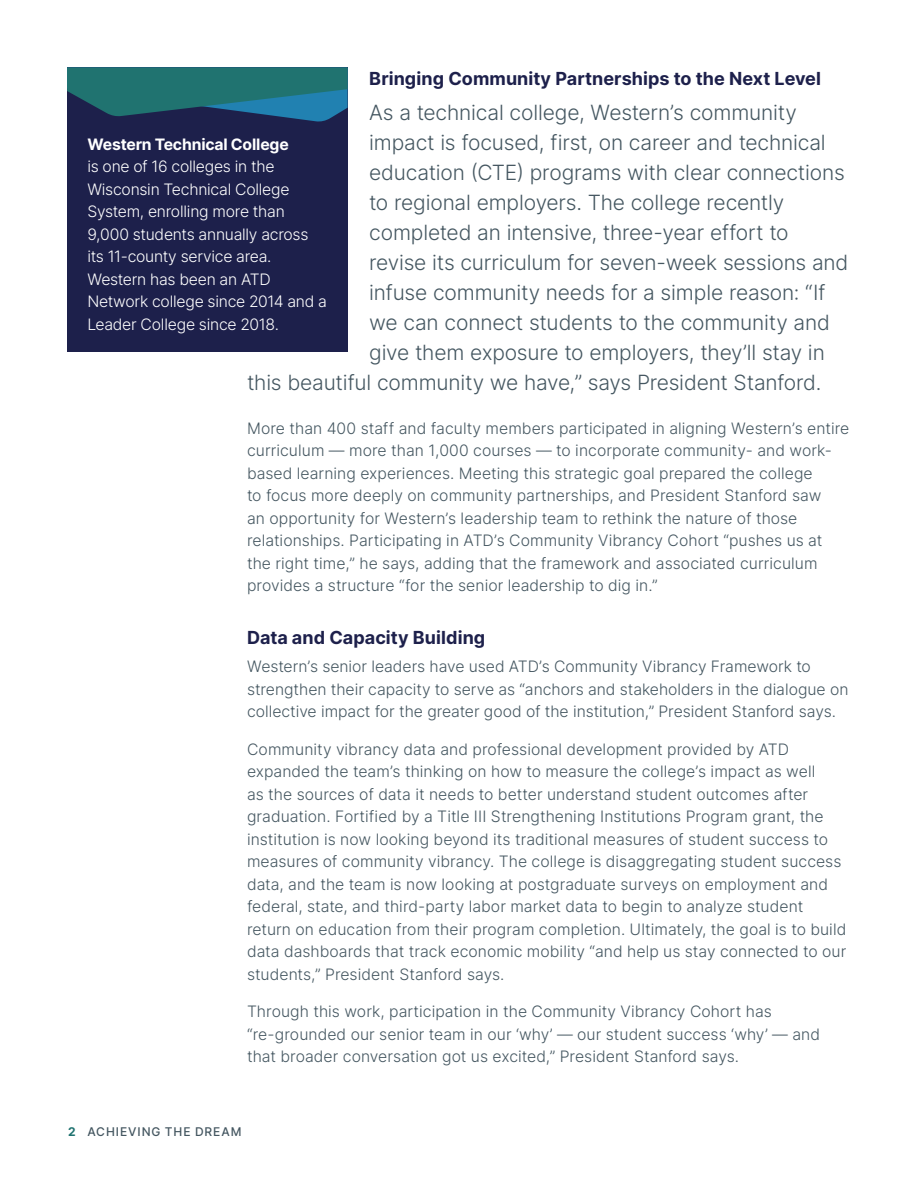
<style>
.page{position:relative;width:918px;height:1188px;background:#fff}
.page>*{position:absolute;margin:0;border:0;box-sizing:border-box;transform-origin:0 0}
.t1{font:300 21px "Inter";letter-spacing:-.01em;color:#455761}
.t2{font:700 18px "Inter";letter-spacing:.005em;color:#1d204b}
.t3{font:300 15.75px/22.5px "Inter";letter-spacing:.005em;color:#455761}
.t4{font:300 15.75px/22.5px "Inter";letter-spacing:-.015em;color:#fff}
.t5{font:700 15.75px "Inter";letter-spacing:-.01em;color:#fff}
.t6{font:500 12px "Inter";letter-spacing:.075em;color:#455761}
.t7{font:700 12px "Inter";color:#207370}
</style>
<div class="page">
<div style="left:67px;top:67px;width:281px;height:285px;background:#1d204b"></div>
<svg style="left:67px;top:68px;width:281px;height:54px"></svg>
<p class="t2" style="left:369px;top:68px;width:453px">Bringing Community Partnerships to the Next Level</p>
<h1 class="t1" style="left:369px;top:100px;width:429px">As a technical college, Western’s community</h1>
<h1 class="t1" style="left:369px;top:130px;width:458px">impact is focused, first, on career and technical</h1>
<h1 class="t1" style="left:369px;top:157px;width:477px">education (CTE) programs with clear connections</h1>
<h1 class="t1" style="left:369px;top:187px;width:416px">to regional employers. The college recently</h1>
<h1 class="t1" style="left:369px;top:220px;width:421px">completed an intensive, three-year effort to</h1>
<h1 class="t1" style="left:369px;top:247px;width:481px">revise its curriculum for seven-week sessions and</h1>
<h1 class="t1" style="left:369px;top:280px;width:458px">infuse community needs for a simple reason: “If</h1>
<h1 class="t1" style="left:369px;top:307px;width:462px">we can connect students to the community and</h1>
<h1 class="t1" style="left:369px;top:340px;width:457px">give them exposure to employers, they’ll stay in</h1>
<h1 class="t1" style="left:247px;top:367px;width:576px">this beautiful community we have,” says President Stanford.</h1>
<p class="t3" style="left:247px;top:417px;width:604px">More than 400 staff and faculty members participated in aligning Western’s entire curriculum — more than 1,000 courses — to incorporate community- and work&shy;based learning experiences. Meeting this strategic goal prepared the college<br>to focus more deeply on community partnerships, and President Stanford saw<br>an opportunity for Western’s leadership team to rethink the nature of those relationships. Participating in ATD’s Community Vibrancy Cohort “pushes us at the right time,” he says, adding that the framework and associated curriculum provides a structure “for the senior leadership to dig in.”</p>
<p class="t2" style="left:247px;top:627px;width:240px">Data and Capacity Building</p>
<p class="t3" style="left:247px;top:655px;width:603px">Western’s senior leaders have used ATD’s Community Vibrancy Framework to strengthen their capacity to serve as “anchors and stakeholders in the dialogue on collective impact for the greater good of the institution,” President Stanford says.</p>
<p class="t3" style="left:247px;top:737px;width:601px">Community vibrancy data and professional development provided by ATD expanded the team’s thinking on how to measure the college’s impact as well<br>as the sources of data it needs to better understand student outcomes after graduation. Fortified by a Title III Strengthening Institutions Program grant, the institution is now looking beyond its traditional measures of student success to measures of community vibrancy. The college is disaggregating student success data, and the team is now looking at postgraduate surveys on employment and federal, state, and third-party labor market data to begin to analyze student return on education from their program completion. Ultimately, the goal is to build data dashboards that track economic mobility “and help us stay connected to our students,” President Stanford says.</p>
<p class="t3" style="left:247px;top:1000px;width:575px">Through this work, participation in the Community Vibrancy Cohort has “re-grounded our senior team in our ‘why’ — our student success ‘why’ — and that broader conversation got us excited,” President Stanford says.</p>
<p class="t5" style="left:87px;top:135px;width:203px">Western Technical College</p>
<p class="t4" style="left:87px;top:155px;width:241px">is one of 16 colleges in the<br>Wisconsin Technical College<br>System, enrolling more than<br>9,000 students annually across its 11-county service area.<br>Western has been an ATD<br>Network college since 2014 and a<br>Leader College since 2018.</p>
<p class="t7" style="left:68px;top:1124px;width:9px">2</p>
<p class="t6" style="left:87px;top:1124px;width:156px">ACHIEVING THE DREAM</p>
</div>
